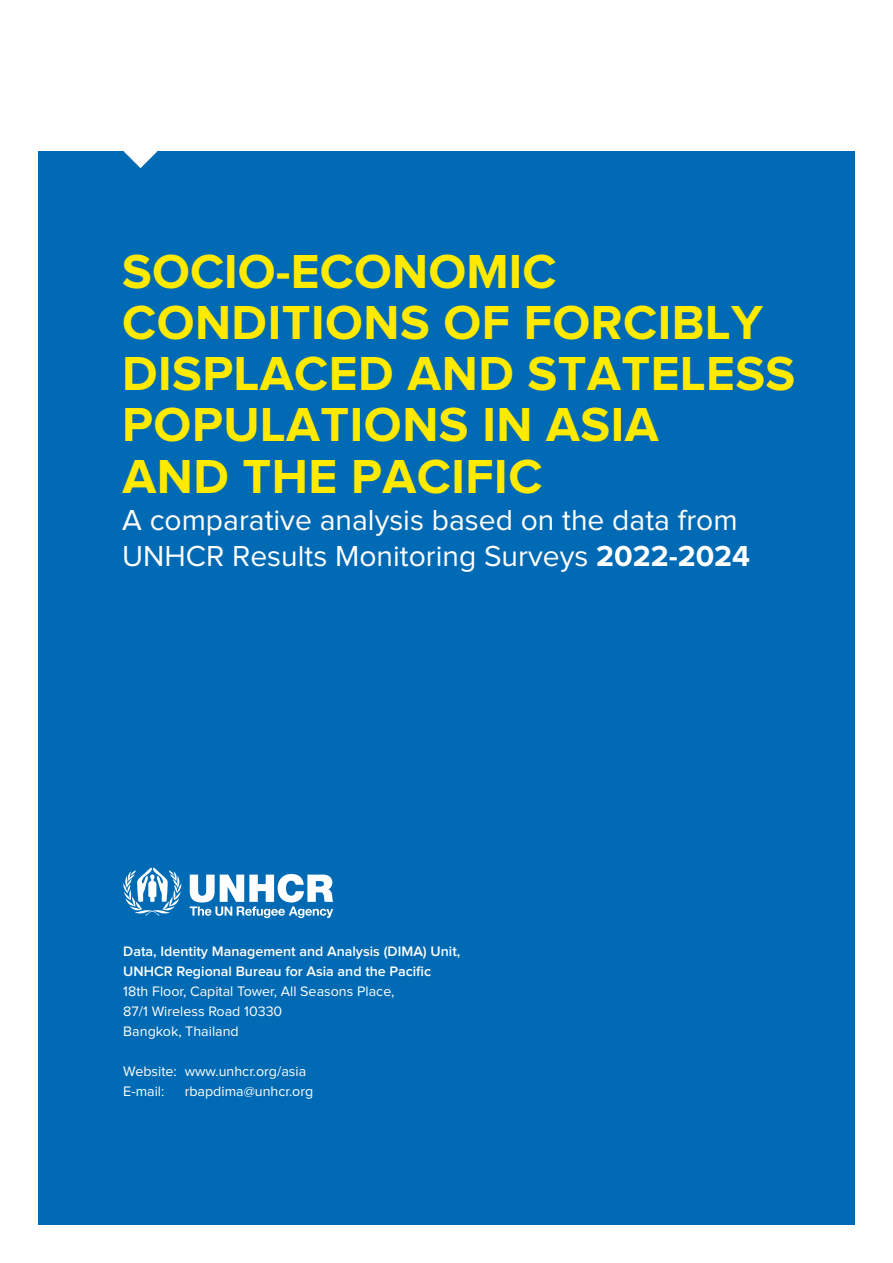
<style>
.page{position:relative;width:893px;height:1263px;background:#fff}
.page>*{position:absolute;margin:0;border:0;box-sizing:border-box;transform-origin:0 0}
.t1{font:700 49.5px/51.2px "Proxima Nova";letter-spacing:.01em;color:#ffea00}
.t2{font:30px/36px "Proxima Nova";color:#fff}
.t3{font:600 14.25px/20px "Proxima Nova";color:#fff}
.t4{font:14.25px/20px "Proxima Nova";color:#fff}
.s1{font-weight:700}
.s2{font-weight:400}
</style>
<div class="page">
<div style="left:38px;top:151px;width:817px;height:1074px;background:#006ab4"></div>
<svg style="left:124px;top:151px;width:33px;height:17px"></svg>
<svg style="left:123px;top:868px;width:59px;height:48px"></svg>
<svg style="left:190px;top:874px;width:143px;height:44px"></svg>
<p class="t1" style="left:122px;top:248px;width:642px">SOCIO-ECONOMIC<br>CONDITIONS OF FORCIBLY</p>
<p class="t1" style="left:122px;top:350px;width:675px">DISPLACED AND STATELESS<br>POPULATIONS IN ASIA<br>AND THE PACIFIC</p>
<p class="t2" style="left:122px;top:503px;width:629px">A comparative analysis based on the data from<br>UNHCR Results Monitoring Surveys <span class="s1">2022-2024</span></p>
<p class="t3" style="left:123px;top:942px;width:339px">Data, Identity Management and Analysis (DIMA) Unit, UNHCR Regional Bureau for Asia and the Pacific<br><span class="s2">18th Floor, Capital Tower, All Seasons Place,<br>87/1 Wireless Road 10330<br>Bangkok, Thailand</span></p>
<p class="t4" style="left:123px;top:1062px;width:184px">Website: www.unhcr.org/asia<br>E-mail:</p>
<p class="t4" style="left:185px;top:1082px;width:130px">rbapdima@unhcr.org</p>
</div>
